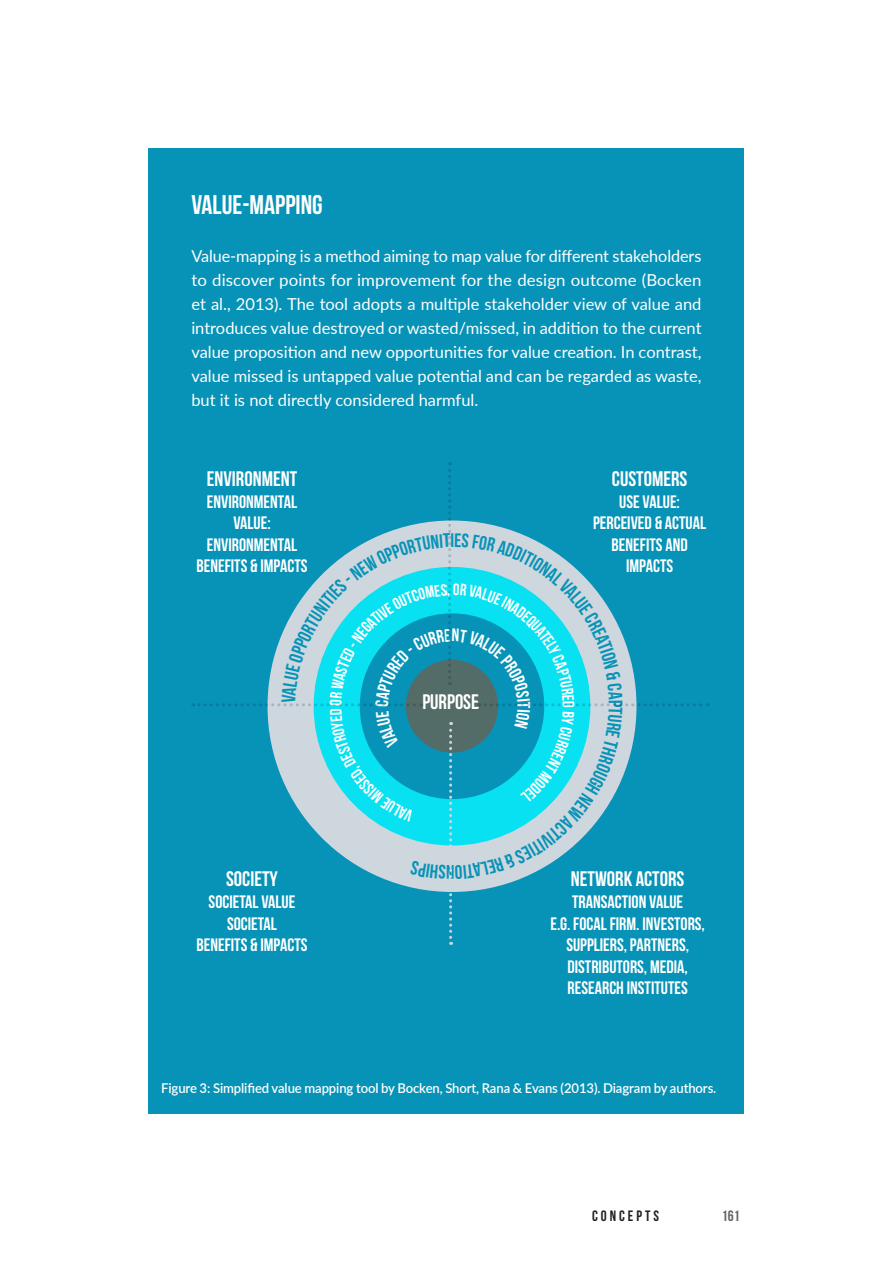
<style>
.page{position:relative;width:893px;height:1263px;background:#fff}
.page>*{position:absolute;margin:0;border:0;box-sizing:border-box;transform-origin:0 0}
.Featured_Text__Grey{font:27px "Bebas Neue";color:#fff}
.Title_Text__45pt{font:700 21px "Bebas Neue";color:#fff}
.Title_Text__45pt-2{font:21px "Bebas Neue";color:#fff}
.Title_Text__45pt-3{font:19.5px "Bebas Neue";color:#0793b7}
.Title_Text__45pt-4{font:18px/21.6px "Bebas Neue";color:#fff;text-align:center}
.TEXT_-_Lato_Regular{font:16.5px/24px "Lato";color:#fff;text-align:justify}
.t1{font:15px "Bebas Neue";letter-spacing:.2em;color:#231f20}
.t2{font:15px "Bebas Neue";color:#636366}
.TEXT_-_Lato_Regular-2{font:600 13.5px "Lato";letter-spacing:-.01em;color:#fff}
</style>
<div class="page">
<div style="left:149px;top:149px;width:595px;height:965px;background:#0793b7"></div>
<svg style="left:193px;top:462px;width:515px;height:483px"></svg>
<p class="Featured_Text__Grey" style="left:191px;top:190px;width:133px">VALUE-MAPPING</p>
<p class="TEXT_-_Lato_Regular" style="left:191px;top:244px;width:512px">Value-mapping is a method aiming to map value for different stakeholders to discover points for improvement for the design outcome (Bocken et al., 2013). The tool adopts a multiple stakeholder view of value and introduces value destroyed or wasted/missed, in addition to the current value proposition and new opportunities for value creation. In contrast, value missed is untapped value potential and can be regarded as waste, but it is not directly considered harmful.</p>
<p class="Title_Text__45pt" style="left:207px;top:467px;width:92px">ENVIRONMENT</p>
<p class="Title_Text__45pt-4" style="left:207px;top:490px;width:92px">ENVIRONMENTAL<br>VALUE:</p>
<p class="Title_Text__45pt-4" style="left:196px;top:534px;width:113px">ENVIRONMENTAL<br>BENEFITS &amp; IMPACTS</p>
<p class="Title_Text__45pt" style="left:226px;top:867px;width:53px">SOCIETY</p>
<p class="Title_Text__45pt-4" style="left:209px;top:891px;width:88px">SOCIETAL VALUE</p>
<p class="Title_Text__45pt-4" style="left:227px;top:912px;width:52px">SOCIETAL</p>
<p class="Title_Text__45pt-4" style="left:196px;top:934px;width:113px">BENEFITS &amp; IMPACTS</p>
<p class="Title_Text__45pt-3" style="left:450px;top:530px;width:5px">I</p>
<p class="Title_Text__45pt-2" style="left:422px;top:690px;width:58px">PURPOSE</p>
<p class="Title_Text__45pt-3" style="left:455px;top:883px;width:10px;rotate:180deg">N</p>
<p class="Title_Text__45pt" style="left:612px;top:467px;width:77px">CUSTOMERS</p>
<p class="Title_Text__45pt-4" style="left:619px;top:490px;width:62px">USE VALUE:</p>
<p class="Title_Text__45pt-4" style="left:593px;top:512px;width:115px">PERCEIVED &amp; ACTUAL<br>BENEFITS AND<br>IMPACTS</p>
<p class="Title_Text__45pt" style="left:571px;top:867px;width:115px">NETWORK ACTORS</p>
<p class="Title_Text__45pt-4" style="left:572px;top:891px;width:113px">TRANSACTION VALUE</p>
<p class="Title_Text__45pt-4" style="left:550px;top:912px;width:156px">E.G. FOCAL FIRM. INVESTORS,<br>SUPPLIERS, PARTNERS,<br>DISTRIBUTORS, MEDIA,<br>RESEARCH INSTITUTES</p>
<p class="TEXT_-_Lato_Regular-2" style="left:161px;top:1078px;width:557px">Figure 3: Simplified value mapping tool by Bocken, Short, Rana &amp; Evans (2013). Diagram by authors.</p>
<p class="t1" style="left:592px;top:1207px;width:69px">CONCEPTS</p>
<p class="t2" style="left:722px;top:1207px;width:19px">161</p>
</div>
